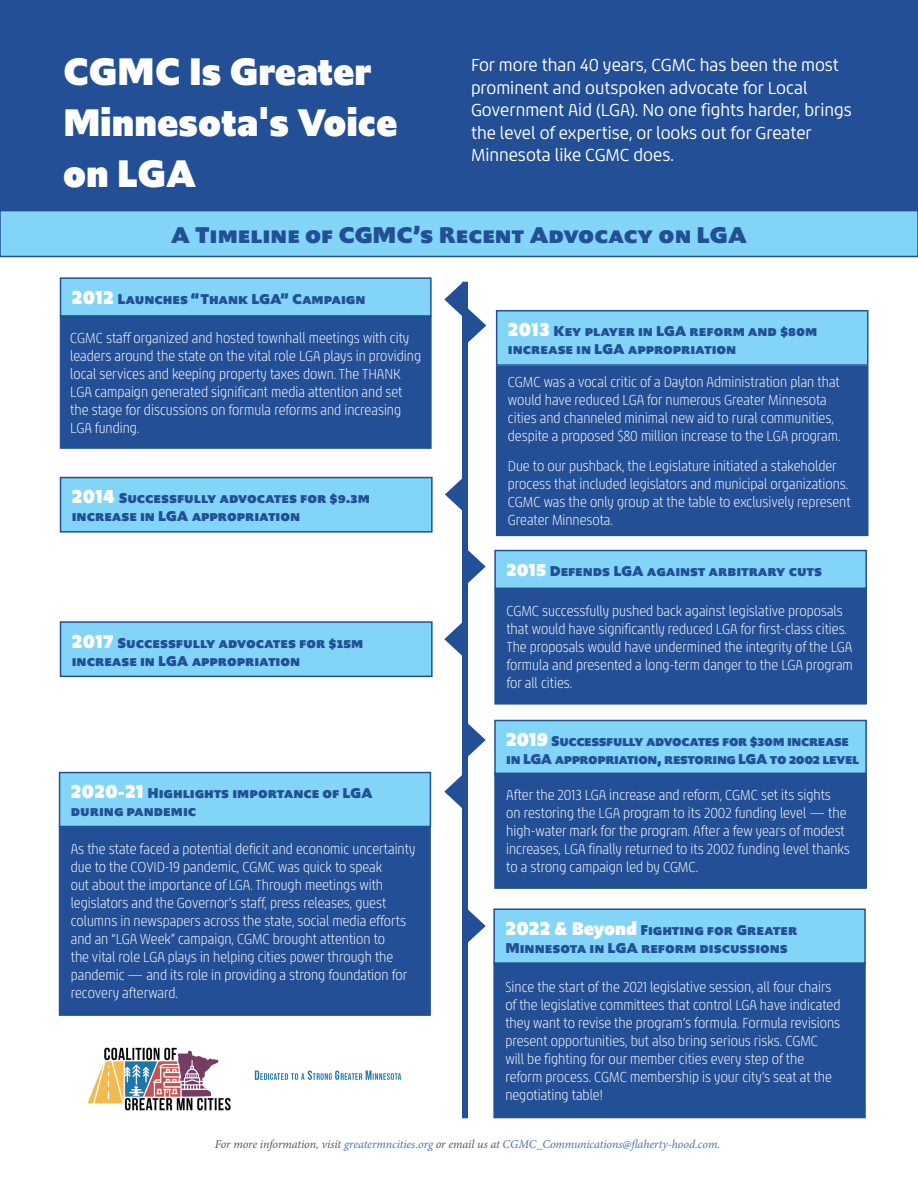
<style>
.page{position:relative;width:918px;height:1188px;background:#fff}
.page>*{position:absolute;margin:0;border:0;box-sizing:border-box;transform-origin:0 0}
.t1{font:900 40.5px/51px "Upgrade";letter-spacing:-.01em;color:#fff}
.t2{font:900 24px "Upgrade";color:#234f96;scale:1.07 1}
.t3{font:18px/22.5px "Chypre Nor Reg";color:#fff}
.t4{font:15px/18px "Chypre Con Thi";color:#fff}
.t5{font:900 15px/18px "Upgrade";letter-spacing:-.01em;color:#234f96}
.t6{font:italic 12px "Minion Pro";letter-spacing:-.01em;color:#4d72ac}
.s1{font-size:19.5px;color:#fff}
.s2{font-size:18px;color:#fff}
.s3{color:#57585a}
</style>
<div class="page">
<div style="left:0;top:0;width:918px;height:210px;background:#234f96"></div>
<div style="left:0;top:211px;width:918px;height:45px;background:#82d5f7"></div>
<div style="left:0;top:210px;width:918px;height:47px;border:2px solid #234f96"></div>
<div style="left:462px;top:282px;width:6px;height:836px;background:#234f96"></div>
<div style="left:61px;top:278px;width:370px;height:38px;background:#82d5f7"></div>
<div style="left:60px;top:277px;width:372px;height:40px;border:2px solid #234f96"></div>
<div style="left:61px;top:317px;width:370px;height:131px;background:#234f96"></div>
<div style="left:60px;top:316px;width:372px;height:133px;border:2px solid #234f96"></div>
<div style="left:61px;top:478px;width:371px;height:54px;background:#82d5f7"></div>
<div style="left:60px;top:477px;width:373px;height:56px;border:2px solid #234f96"></div>
<div style="left:61px;top:622px;width:371px;height:54px;background:#82d5f7"></div>
<div style="left:60px;top:621px;width:373px;height:56px;border:2px solid #234f96"></div>
<div style="left:60px;top:773px;width:370px;height:54px;background:#82d5f7"></div>
<div style="left:59px;top:772px;width:372px;height:56px;border:2px solid #234f96"></div>
<div style="left:60px;top:826px;width:370px;height:189px;background:#234f96"></div>
<div style="left:59px;top:826px;width:372px;height:190px;border:2px solid #234f96"></div>
<svg style="left:444px;top:283px;width:42px;height:60px"></svg>
<svg style="left:468px;top:550px;width:18px;height:33px"></svg>
<svg style="left:468px;top:723px;width:18px;height:34px"></svg>
<svg style="left:445px;top:478px;width:17px;height:33px"></svg>
<svg style="left:444px;top:622px;width:18px;height:34px"></svg>
<svg style="left:468px;top:909px;width:18px;height:34px"></svg>
<img style="left:87px;top:1047px;width:315px;height:64px">
<div style="left:497px;top:311px;width:371px;height:54px;background:#82d5f7"></div>
<div style="left:496px;top:310px;width:372px;height:56px;border:2px solid #234f96"></div>
<div style="left:497px;top:367px;width:371px;height:168px;background:#234f96"></div>
<div style="left:496px;top:366px;width:372px;height:170px;border:2px solid #234f96"></div>
<div style="left:495px;top:551px;width:371px;height:37px;background:#82d5f7"></div>
<div style="left:494px;top:550px;width:373px;height:39px;border:2px solid #234f96"></div>
<div style="left:495px;top:589px;width:371px;height:115px;background:#234f96"></div>
<div style="left:494px;top:588px;width:373px;height:117px;border:2px solid #234f96"></div>
<div style="left:495px;top:720px;width:371px;height:55px;background:#82d5f7"></div>
<div style="left:494px;top:720px;width:373px;height:56px;border:2px solid #234f96"></div>
<div style="left:495px;top:773px;width:371px;height:115px;background:#234f96"></div>
<div style="left:494px;top:773px;width:373px;height:116px;border:2px solid #234f96"></div>
<div style="left:494px;top:909px;width:371px;height:55px;background:#82d5f7"></div>
<div style="left:493px;top:908px;width:373px;height:56px;border:2px solid #234f96"></div>
<div style="left:494px;top:963px;width:371px;height:155px;background:#234f96"></div>
<div style="left:493px;top:962px;width:373px;height:156px;border:2px solid #234f96"></div>
<svg style="left:444px;top:775px;width:18px;height:33px"></svg>
<p class="t1" style="left:63px;top:47px;width:336px">CGMC Is Greater<br>Minnesota's Voice on LGA</p>
<p class="t3" style="left:471px;top:54px;width:382px">For more than 40 years, CGMC has been the most prominent and outspoken advocate for Local Government Aid (LGA). No one fights harder, brings the level of expertise, or looks out for Greater Minnesota like CGMC does.</p>
<p class="t2" style="left:171px;top:219px;width:540px">A Timeline of CGMC’s Recent Advocacy on LGA</p>
<p class="t5" style="left:72px;top:290px;width:295px"><span class="s1">2012</span> Launches “Thank LGA” Campaign</p>
<p class="t4" style="left:70px;top:329px;width:352px">CGMC staff organized and hosted townhall meetings with city leaders around the state on the vital role LGA plays in providing local services and keeping property taxes down. The THANK LGA campaign generated significant media attention and set the stage for discussions on formula reforms and increasing LGA funding.</p>
<p class="t5" style="left:72px;top:489px;width:300px"><span class="s1">2014</span> Successfully advocates for $9.3m increase in LGA appropriation</p>
<p class="t5" style="left:72px;top:634px;width:293px"><span class="s1">2017</span> Successfully advocates for $15m increase in LGA appropriation</p>
<p class="t5" style="left:508px;top:322px;width:311px"><span class="s1">2013</span> Key player in LGA reform and $80m increase in LGA appropriation</p>
<p class="t4" style="left:508px;top:373px;width:334px">CGMC was a vocal critic of a Dayton Administration plan that would have reduced LGA for numerous Greater Minnesota cities and channeled minimal new aid to rural communities, despite a proposed $80 million increase to the LGA program.</p>
<p class="t4" style="left:508px;top:457px;width:344px">Due to our pushback, the Legislature initiated a stakeholder process that included legislators and municipal organizations.<br>CGMC was the only group at the table to exclusively represent Greater Minnesota.</p>
<p class="t5" style="left:506px;top:562px;width:317px"><span class="s2">2015</span> Defends LGA against arbitrary cuts</p>
<p class="t4" style="left:506px;top:602px;width:348px">CGMC successfully pushed back against legislative proposals that would have significantly reduced LGA for first-class cities.<br>The proposals would have undermined the integrity of the LGA formula and presented a long-term danger to the LGA program for all cities.</p>
<p class="t5" style="left:506px;top:732px;width:354px"><span class="s1">2019</span> Successfully advocates for $30m increase in LGA appropriation, restoring LGA to 2002 level</p>
<p class="t4" style="left:506px;top:786px;width:345px">After the 2013 LGA increase and reform, CGMC set its sights<br>on restoring the LGA program to its 2002 funding level — the high-water mark for the program. After a few years of modest increases, LGA finally returned to its 2002 funding level thanks to a strong campaign led by CGMC.</p>
<p class="t5" style="left:71px;top:784px;width:304px"><span class="s1">2020-21</span> Highlights importance of LGA during pandemic</p>
<p class="t4" style="left:71px;top:840px;width:346px">As the state faced a potential deficit and economic uncertainty due to the COVID-19 pandemic, CGMC was quick to speak<br>out about the importance of LGA. Through meetings with legislators and the Governor’s staff, press releases, guest columns in newspapers across the state, social media efforts and an “LGA Week” campaign, CGMC brought attention to<br>the vital role LGA plays in helping cities power through the pandemic — and its role in providing a strong foundation for recovery afterward.</p>
<p class="t5" style="left:505px;top:921px;width:293px"><span class="s1">2022 &amp; Beyond</span> Fighting for Greater<br>Minnesota in LGA reform discussions</p>
<p class="t4" style="left:505px;top:978px;width:337px">Since the start of the 2021 legislative session, all four chairs of the legislative committees that control LGA have indicated they want to revise the program’s formula. Formula revisions present opportunities, but also bring serious risks. CGMC will be fighting for our member cities every step of the reform process. CGMC membership is your city’s seat at the negotiating table!</p>
<p class="t6" style="left:215px;top:1136px;width:507px"><span class="s3">For more information, visit</span> greatermncities.org <span class="s3">or email us at</span> CGMC_Communications@flaherty-hood.com<span class="s3">.</span></p>
</div>
